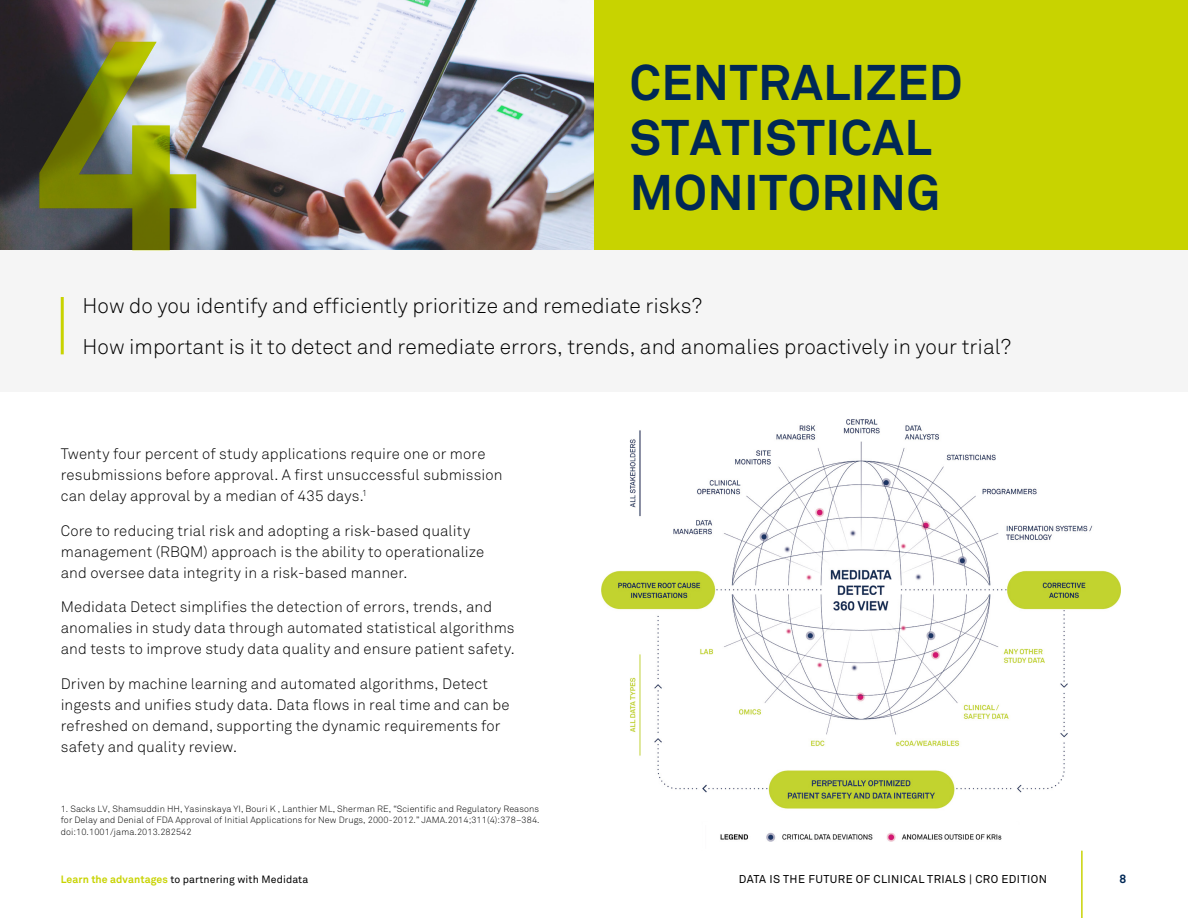
<style>
.page{position:relative;width:1188px;height:918px;background:#fff}
.page>*{position:absolute;margin:0;border:0;box-sizing:border-box;transform-origin:0 0}
.t1{font:700 299.85px "Akkurat Std";color:#c8d300}
.t2{font:700 49.5px/55.5px "Akkurat Std";letter-spacing:.01em;color:#002855}
.t3{font:300 21px/40.5px "Akkurat Std";color:#000}
.t4{font:300 15px/21px "Akkurat Std";letter-spacing:.01em;color:#000}
.t5{font:700 12px "Akkurat Std";color:#002855}
.t6{font:11.25px "Akkurat Std";letter-spacing:.035em;color:#000}
.t7{font:10.5px "Akkurat Std";letter-spacing:.01em;color:#000}
.t8{font:300 9px/12px "Akkurat Std";letter-spacing:.01em;color:#000;text-align:justify}
.s1{font-weight:700;color:#c8d300}
</style>
<div class="page">
<div style="left:0;top:199px;width:1188px;height:193px;background:#f5f5f5"></div>
<img style="left:0;top:0;width:594px;height:249px">
<hr style="left:61px;top:297px;width:3px;height:57px;background:#c8d300">
<div style="left:594px;top:0;width:594px;height:249px;background:#c8d300"></div>
<img style="left:601px;top:419px;width:519px;height:423px">
<hr style="left:1082px;top:850px;width:1px;height:68px;background:#c8d300">
<h1 class="t1" style="left:31px;top:-40px;width:172px">4</h1>
<h2 class="t2" style="left:630px;top:54px;width:334px">CENTRALIZED<br>STATISTICAL</h2>
<h2 class="t2" style="left:630px;top:165px;width:312px">MONITORING</h2>
<h3 class="t3" style="left:82px;top:286px;width:930px">How do you identify and efficiently prioritize and remediate risks?<br>How important is it to detect and remediate errors, trends, and anomalies proactively in your trial?</h3>
<p class="t4" style="left:61px;top:443px;width:443px">Twenty four percent of study applications require one or more resubmissions before approval. A first unsuccessful submission can delay approval by a median of 435 days.<sup>1</sup></p>
<p class="t4" style="left:61px;top:520px;width:425px">Core to reducing trial risk and adopting a risk-based quality management (RBQM) approach is the ability to operationalize and oversee data integrity in a risk-based manner.</p>
<p class="t4" style="left:61px;top:596px;width:456px">Medidata Detect simplifies the detection of errors, trends, and anomalies in study data through automated statistical algorithms and tests to improve study data quality and ensure patient safety.</p>
<p class="t4" style="left:61px;top:673px;width:450px">Driven by machine learning and automated algorithms, Detect ingests and unifies study data. Data flows in real time and can be refreshed on demand, supporting the dynamic requirements for safety and quality review.</p>
<p class="t8" style="left:61px;top:802px;width:480px">1. Sacks LV, Shamsuddin HH, Yasinskaya YI, Bouri K , Lanthier ML, Sherman RE, “Scientific and Regulatory Reasons for Delay and Denial of FDA Approval of Initial Applications for New Drugs, 2000-2012.” JAMA.2014;311(4):378–384. doi:10.1001/jama.2013.282542</p>
<p class="t7" style="left:61px;top:873px;width:249px"><span class="s1">Learn the advantages</span> to partnering with Medidata</p>
<p class="t6" style="left:739px;top:873px;width:310px">DATA IS THE FUTURE OF CLINICAL TRIALS | CRO EDITION</p>
<p class="t5" style="left:1120px;top:871px;width:8px">8</p>
</div>
